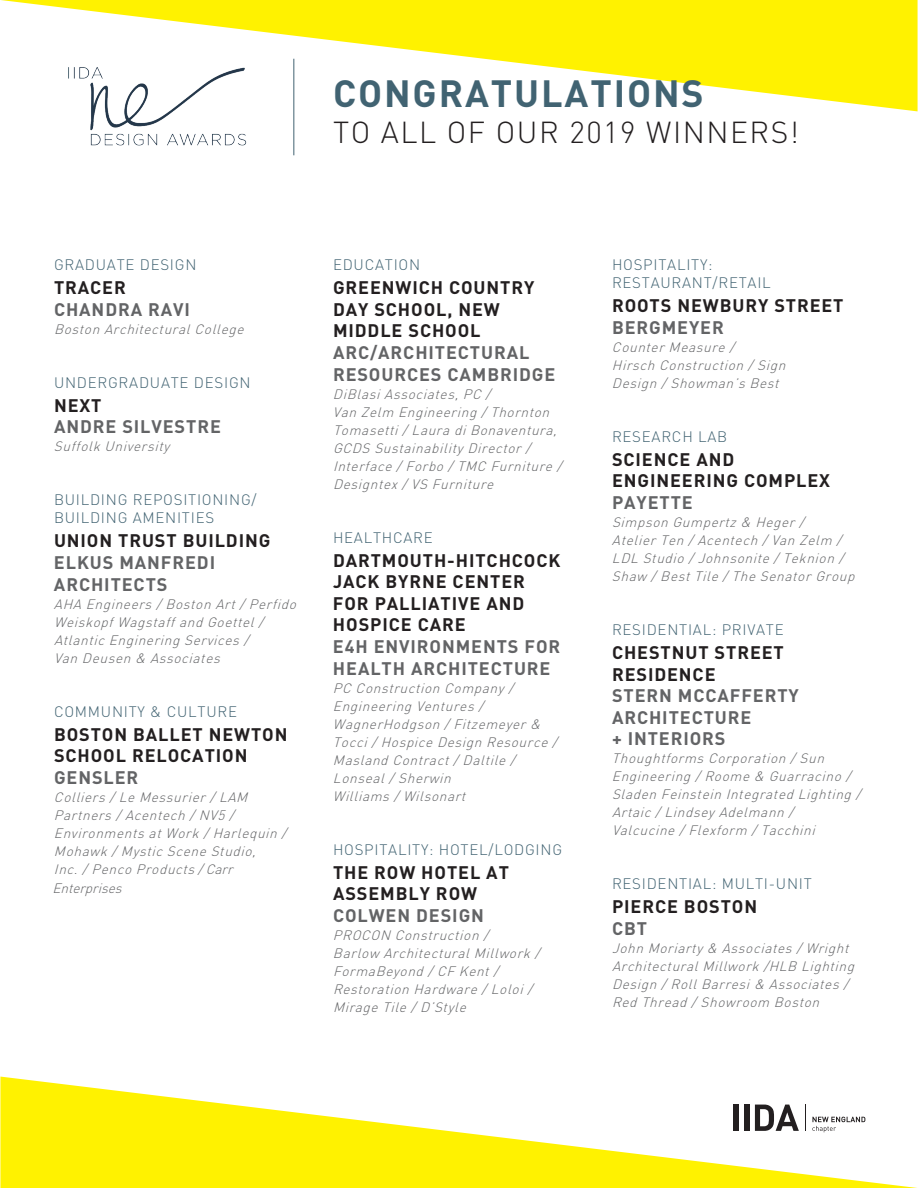
<style>
.page{position:relative;width:918px;height:1188px;background:#fff}
.page>*{position:absolute;margin:0;border:0;box-sizing:border-box;transform-origin:0 0}
.t1{font:700 37.5px "DIN";letter-spacing:.05em;color:#416372}
.t2{font:300 30px "DIN";letter-spacing:.05em;color:#231f20}
.t3{font:700 18px/21.6px "DIN";letter-spacing:.05em;color:#231f20}
.t4{font:700 18px/21.6px "DIN";letter-spacing:.05em;color:#636466}
.t5{font:300 15px/18px "DIN";letter-spacing:.05em;color:#416372}
.t6{font:italic 300 13.5px/18px "DIN";color:#636466}
</style>
<div class="page">
<svg style="left:1px;top:0;width:917px;height:111px;fill:#fff200"></svg>
<img style="left:53px;top:52px;width:208px;height:94px">
<hr style="left:293px;top:59px;width:1px;height:96px;background:#416372">
<svg style="left:0;top:1077px;width:917px;height:111px"></svg>
<h1 class="t1" style="left:333px;top:69px;width:372px">CONGRATULATIONS</h1>
<h2 class="t2" style="left:333px;top:113px;width:467px">TO ALL OF OUR 2019 WINNERS!</h2>
<p class="t5" style="left:54px;top:256px;width:144px">GRADUATE DESIGN</p>
<h3 class="t3" style="left:54px;top:276px;width:73px">TRACER</h3>
<h3 class="t4" style="left:54px;top:298px;width:138px">CHANDRA RAVI</h3>
<p class="t6" style="left:54px;top:320px;width:195px">Boston ArchitecturalCollege</p>
<p class="t5" style="left:54px;top:373px;width:198px">UNDERGRADUATE DESIGN</p>
<h3 class="t3" style="left:54px;top:394px;width:49px">NEXT</h3>
<h3 class="t4" style="left:54px;top:415px;width:168px">ANDRE SILVESTRE</h3>
<p class="t6" style="left:54px;top:437px;width:121px">Suffolk University</p>
<p class="t5" style="left:54px;top:491px;width:204px">BUILDING REPOSITIONING/<br>BUILDING AMENITIES</p>
<h3 class="t3" style="left:54px;top:529px;width:218px">UNION TRUST BUILDING</h3>
<h3 class="t4" style="left:54px;top:551px;width:163px">ELKUS MANFREDI<br>ARCHITECTS</h3>
<p class="t6" style="left:54px;top:595px;width:248px">AHA Engineers /Boston Art/ Perfido<br>WeiskopfWagstaffand Goettel/<br>Atlantic Enginering Services /<br>Van Deusen &amp; Associates</p>
<p class="t5" style="left:54px;top:702px;width:185px">COMMUNITY &amp; CULTURE</p>
<h3 class="t3" style="left:54px;top:723px;width:235px">BOSTON BALLET NEWTON<br>SCHOOL RELOCATION</h3>
<h3 class="t4" style="left:54px;top:766px;width:86px">GENSLER</h3>
<p class="t6" style="left:52px;top:788px;width:240px">Colliers /Le Messurier /LAM<br>Partners /Acentech / NV5 /<br>Environments atWork /Harlequin /<br>Mohawk /Mystic Scene Studio,<br>Inc./ Penco Products/Carr<br>Enterprises</p>
<p class="t5" style="left:333px;top:256px;width:89px">EDUCATION</p>
<h3 class="t3" style="left:333px;top:276px;width:203px">GREENWICH COUNTRY<br>DAY SCHOOL, NEW<br>MIDDLE SCHOOL</h3>
<h3 class="t4" style="left:333px;top:341px;width:224px">ARC/ARCHITECTURAL<br>RESOURCES CAMBRIDGE</h3>
<p class="t6" style="left:333px;top:385px;width:234px">DiBlasiAssociates, PC /<br>Van Zelm Engineering /Thornton<br>Tomasetti/Laura diBonaventura,<br>GCDS SustainabilityDirector /<br>Interface /Forbo /TMC Furniture /<br>Designtex /VS Furniture</p>
<p class="t5" style="left:333px;top:528px;width:101px">HEALTHCARE</p>
<h3 class="t3" style="left:333px;top:549px;width:229px">DARTMOUTH-HITCHCOCK<br>JACK BYRNE CENTER<br>FOR PALLIATIVE AND<br>HOSPICE CARE</h3>
<h3 class="t4" style="left:333px;top:635px;width:229px">E4H ENVIRONMENTS FOR<br>HEALTH ARCHITECTURE</h3>
<p class="t6" style="left:333px;top:679px;width:230px">PC Construction Company/<br>Engineering Ventures /<br>WagnerHodgson /Fitzemeyer&amp;<br>Tocci /Hospice Design Resource /<br>Masland Contract/Daltile /<br>Lonseal/Sherwin<br>Williams /Wilsonart</p>
<p class="t5" style="left:333px;top:840px;width:231px">HOSPITALITY: HOTEL/LODGING</p>
<h3 class="t3" style="left:333px;top:861px;width:177px">THE ROW HOTEL AT<br>ASSEMBLY ROW</h3>
<h3 class="t4" style="left:333px;top:904px;width:153px">COLWEN DESIGN</h3>
<p class="t6" style="left:333px;top:926px;width:212px">PROCON Construction /<br>Barlow ArchitecturalMillwork /<br>FormaBeyond / CF Kent /<br>Restoration Hardware /Loloi/<br>Mirage Tile / D’Style</p>
<p class="t5" style="left:612px;top:256px;width:160px">HOSPITALITY:<br>RESTAURANT/RETAIL</p>
<h3 class="t3" style="left:612px;top:294px;width:233px">ROOTS NEWBURY STREET</h3>
<h3 class="t4" style="left:612px;top:316px;width:113px">BERGMEYER</h3>
<p class="t6" style="left:612px;top:338px;width:179px">CounterMeasure /<br>Hirsch Construction /Sign<br>Design /Showman’s Best</p>
<p class="t5" style="left:612px;top:427px;width:117px">RESEARCH LAB</p>
<h3 class="t3" style="left:612px;top:448px;width:220px">SCIENCE AND<br>ENGINEERING COMPLEX</h3>
<h3 class="t4" style="left:612px;top:491px;width:82px">PAYETTE</h3>
<p class="t6" style="left:612px;top:513px;width:248px">Simpson Gumpertz&amp; Heger/<br>AtelierTen /Acentech /Van Zelm /<br>LDL Studio /Johnsonite /Teknion /<br>Shaw /BestTile /The SenatorGroup</p>
<p class="t5" style="left:612px;top:620px;width:173px">RESIDENTIAL: PRIVATE</p>
<h3 class="t3" style="left:612px;top:641px;width:173px">CHESTNUT STREET<br>RESIDENCE</h3>
<h3 class="t4" style="left:612px;top:684px;width:188px">STERN MCCAFFERTY<br>ARCHITECTURE<br>+ INTERIORS</h3>
<p class="t6" style="left:612px;top:749px;width:254px">Thoughtforms Corporation /Sun Engineering /Roome &amp; Guarracino / Sladen Feinstein Integrated Lighting / Artaic /LindseyAdelmann / Valcucine /Flexform /Tacchini</p>
<p class="t5" style="left:612px;top:875px;width:201px">RESIDENTIAL: MULTI-UNIT</p>
<h3 class="t3" style="left:612px;top:895px;width:147px">PIERCE BOSTON</h3>
<h3 class="t4" style="left:612px;top:917px;width:37px">CBT</h3>
<p class="t6" style="left:612px;top:939px;width:248px">John Moriarty&amp; Associates / Wright ArchitecturalMillwork /HLB Lighting Design / RollBarresi&amp; Associates / Red Thread /Showroom Boston</p>
</div>
